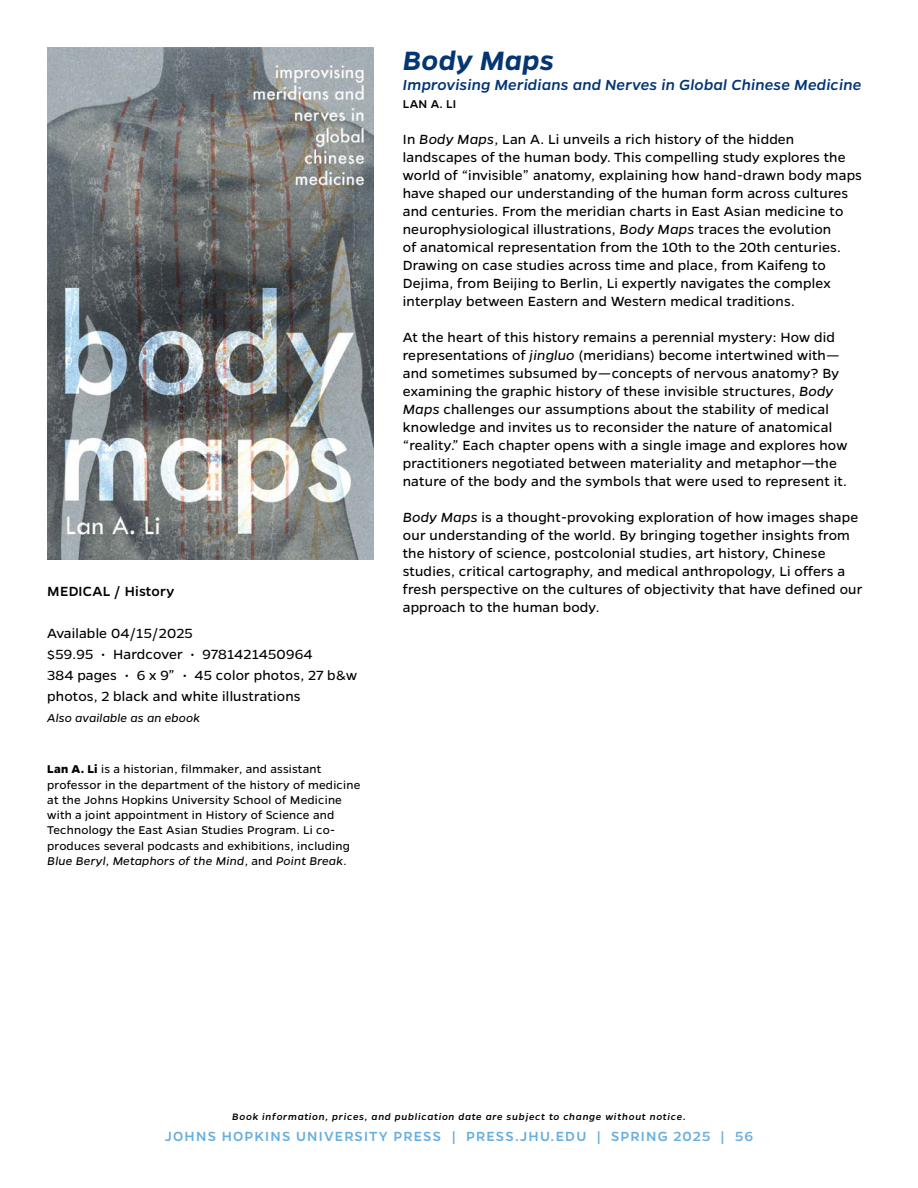
<style>
.page{position:relative;width:918px;height:1188px;background:#fff}
.page>*{position:absolute;margin:0;border:0;box-sizing:border-box;transform-origin:0 0}
.t1{font:italic 600 30px "Gentona";letter-spacing:.01em;color:#043673}
.t2{font:italic 500 16.5px "Gentona";letter-spacing:.01em;color:#043673}
.t3{font:15px/18px "Gentona";letter-spacing:.01em;color:#000}
.t4{font:500 15px "Gentona";letter-spacing:.08em;color:#68aee0}
.t5{font:500 15px "Gentona";letter-spacing:.015em;color:#000}
.t6{font:12.75px/15.3px "Gentona";letter-spacing:.015em;color:#000}
.t7{font:italic 12.75px "Gentona";letter-spacing:.01em;color:#000}
.t8{font:500 12.75px "Gentona";color:#000}
.t9{font:italic 500 10.5px "Gentona";letter-spacing:.07em;color:#000}
.s1{font-weight:700}
.s2{font-style:italic}
</style>
<div class="page">
<img style="left:47px;top:47px;width:326px;height:512px">
<h4 class="t5" style="left:47px;top:583px;width:129px">MEDICAL / History</h4>
<p class="t3" style="left:47px;top:624px;width:147px">Available 04/15/2025</p>
<p class="t3" style="left:47px;top:645px;width:267px">$59.95 • Hardcover • 9781421450964</p>
<p class="t3" style="left:47px;top:665px;width:311px;line-height:21px">384 pages • 6 x 9” • 45 color photos, 27 b&amp;w photos, 2 black and white illustrations</p>
<p class="t7" style="left:47px;top:711px;width:154px">Also available as an ebook</p>
<p class="t6" style="left:47px;top:762px;width:315px"><span class="s1">Lan A. Li</span> is a historian, filmmaker, and assistant professor in the department of the history of medicine at the Johns Hopkins University School of Medicine with a joint appointment in History of Science and Technology the East Asian Studies Program. Li co&shy;produces several podcasts and exhibitions, including <span class="s2">Blue Beryl</span>, <span class="s2">Metaphors of the Mind</span>, and <span class="s2">Point Break</span>.</p>
<h1 class="t1" style="left:403px;top:43px;width:153px">Body Maps</h1>
<h2 class="t2" style="left:403px;top:75px;width:460px">Improvising Meridians and Nerves in Global Chinese Medicine</h2>
<h3 class="t8" style="left:403px;top:97px;width:55px">LAN A. LI</h3>
<p class="t3" style="left:403px;top:130px;width:461px">In <span class="s2">Body Maps</span>, Lan A. Li unveils a rich history of the hidden landscapes of the human body. This compelling study explores the world of “invisible” anatomy, explaining how hand-drawn body maps have shaped our understanding of the human form across cultures and centuries. From the meridian charts in East Asian medicine to neurophysiological illustrations, <span class="s2">Body Maps</span> traces the evolution<br>of anatomical representation from the 10th to the 20th centuries.<br>Drawing on case studies across time and place, from Kaifeng to Dejima, from Beijing to Berlin, Li expertly navigates the complex interplay between Eastern and Western medical traditions.</p>
<p class="t3" style="left:403px;top:328px;width:446px">At the heart of this history remains a perennial mystery: How did representations of <span class="s2">jingluo</span> (meridians) become intertwined with— and sometimes subsumed by—concepts of nervous anatomy? By examining the graphic history of these invisible structures, <span class="s2">Body Maps</span> challenges our assumptions about the stability of medical knowledge and invites us to reconsider the nature of anatomical “reality.” Each chapter opens with a single image and explores how practitioners negotiated between materiality and metaphor—the nature of the body and the symbols that were used to represent it.</p>
<p class="t3" style="left:403px;top:508px;width:461px"><span class="s2">Body Maps</span> is a thought-provoking exploration of how images shape our understanding of the world. By bringing together insights from the history of science, postcolonial studies, art history, Chinese studies, critical cartography, and medical anthropology, Li offers a fresh perspective on the cultures of objectivity that have defined our approach to the human body.</p>
<p class="t9" style="left:232px;top:1110px;width:455px">Book information, prices, and publication date are subject to change without notice.</p>
<p class="t4" style="left:165px;top:1128px;width:590px">JOHNS HOPKINS UNIVERSITY PRESS | PRESS.JHU.EDU | SPRING 2025 | 56</p>
</div>
